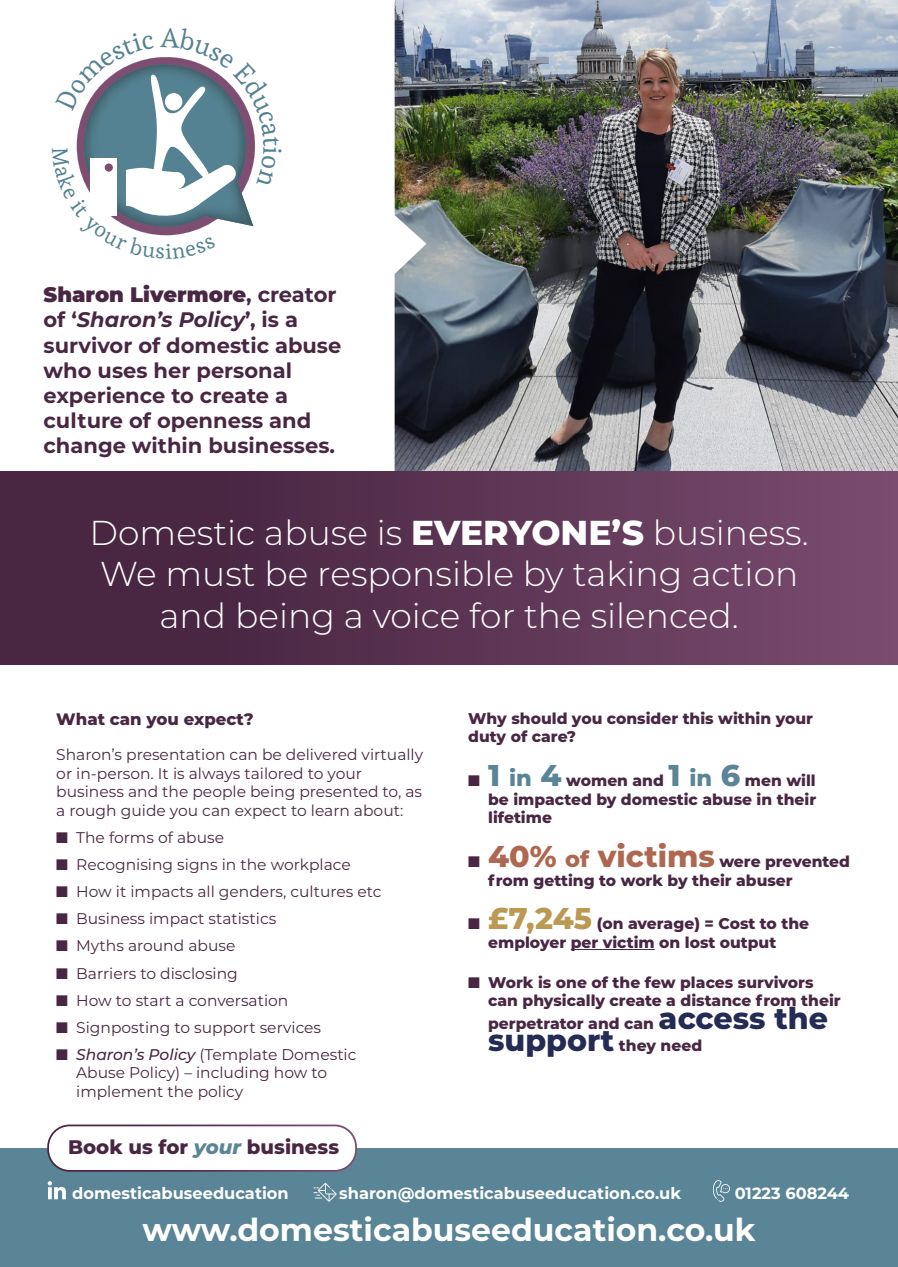
<style>
.page{position:relative;width:898px;height:1267px;background:#fff}
.page>*{position:absolute;margin:0;border:0;box-sizing:border-box;transform-origin:0 0}
.t1{font:300 34.5px/41.4px "Montserrat";color:#fff;text-align:center}
.t2{font:700 31.5px "Montserrat";color:#fff}
.t3{font:700 21px/25.2px "Montserrat";color:#492742}
.t4{font:800 19.65px "Montserrat";color:#492742}
.t5{font:800 16.5px "Montserrat";color:#492742}
.t6{font:700 16.2px "Montserrat";color:#fff}
.t7{font:15.45px/18.6px "Montserrat";color:#492742}
.t8{font:800 15.45px/18.6px "Montserrat";color:#492742}
.s1{font-weight:900}
.s2{font-style:italic}
.s3{font-weight:800}
.s4{font-weight:500;font-style:italic}
.s5{font-style:italic;color:#5a8596}
.s6{font-size:30px;color:#5a8596}
.s7{font-size:22.5px;color:#5a8596}
.s8{font-size:30px;color:#ae6852}
.s9{font-size:22.5px;color:#ae6852}
.s10{font-size:30px;color:#bb9952}
.s11{font-size:30px;color:#242b54}
</style>
<div class="page">
<img style="left:394px;top:0;width:503px;height:471px">
<div style="left:0;top:471px;width:897px;height:193px;background:linear-gradient(to right,#40203a,#784a6d)"></div>
<hr style="left:570px;top:948px;width:84px;height:1px;background:#492742">
<div style="left:0;top:1147px;width:897px;height:119px;background:#5a8596"></div>
<svg style="left:48px;top:1181px;width:18px;height:17px"></svg>
<svg style="left:713px;top:1180px;width:16px;height:21px"></svg>
<svg style="left:313px;top:1182px;width:23px;height:19px"></svg>
<div style="left:48px;top:1125px;width:308px;height:45px;background:#fff;border-radius:21px"></div>
<div style="left:47px;top:1124px;width:310px;height:47px;border:2px solid #fff;border-radius:21px"></div>
<svg style="left:76px;top:57px;width:179px;height:179px"></svg>
<p class="t3" style="left:43px;top:281px;width:299px"><span class="s1">Sharon Livermore</span>, creator of ‘<span class="s2">Sharon’s Policy</span>’, is a survivor of domestic abuse who uses her personal experience to create a culture of openness and change within businesses.</p>
<p class="t1" style="left:90px;top:511px;width:720px">Domestic abuse is <span class="s3">EVERYONE’S</span> business.<br>We must be responsible by taking action and being a voice for the silenced.</p>
<p class="t5" style="left:56px;top:706px;width:199px">What can you expect?</p>
<p class="t7" style="left:56px;top:744px;width:368px">Sharon’s presentation can be delivered virtually or in-person. It is always tailored to your business and the people being presented to, as a rough guide you can expect to learn about:</p>
<p class="t7" style="left:56px;top:827px;width:169px">■ The forms of abuse</p>
<p class="t7" style="left:56px;top:854px;width:296px">■ Recognising signs in the workplace</p>
<p class="t7" style="left:56px;top:881px;width:326px">■ How it impacts all genders, cultures etc</p>
<p class="t7" style="left:56px;top:908px;width:221px">■ Business impact statistics</p>
<p class="t7" style="left:56px;top:935px;width:180px">■ Myths around abuse</p>
<p class="t7" style="left:56px;top:963px;width:183px">■ Barriers to disclosing</p>
<p class="t7" style="left:56px;top:990px;width:233px">■ How to start a conversation</p>
<p class="t7" style="left:56px;top:1017px;width:266px">■ Signposting to support services</p>
<p class="t7" style="left:76px;top:1044px;width:282px;text-indent:-20px">■ <span class="s4">Sharon’s Policy</span> (Template Domestic<br>Abuse Policy) – including how to implement the policy</p>
<p class="t4" style="left:68px;top:1132px;width:272px">Book us for <span class="s5">your</span> business</p>
<p class="t8" style="left:468px;top:707px;width:346px">Why should you consider this within your duty of care?</p>
<p class="t8" style="left:488px;top:770px;width:329px;text-align:justify;text-indent:-20px">■ <span class="s6">1</span> <span class="s7">in</span> <span class="s6">4</span> women and <span class="s6">1</span> <span class="s7">in</span> <span class="s6">6</span> men will be impacted by domestic abuse in their lifetime</p>
<p class="t8" style="left:488px;top:851px;width:363px;text-indent:-20px">■ <span class="s8">40%</span> <span class="s9">of</span> <span class="s8">victims</span> were prevented from getting to work by their abuser</p>
<p class="t8" style="left:488px;top:913px;width:322px;text-indent:-20px">■ <span class="s10">£7,245</span> (on average) = Cost to the employer per victim on lost output</p>
<p class="t8" style="left:488px;top:971px;width:354px;text-indent:-20px">■ Work is one of the few places survivors can physically create a distance from their</p>
<p class="t8" style="left:488px;top:1011px;width:341px;line-height:22.5px">perpetrator and can <span class="s11">access the support</span> they need</p>
<p class="t6" style="left:72px;top:1181px;width:218px">domesticabuseeducation</p>
<p class="t6" style="left:339px;top:1181px;width:343px">sharon@domesticabuseeducation.co.uk</p>
<p class="t6" style="left:734px;top:1181px;width:116px">01223 608244</p>
<p class="t2" style="left:142px;top:1206px;width:614px">www.domesticabuseeducation.co.uk</p>
</div>
